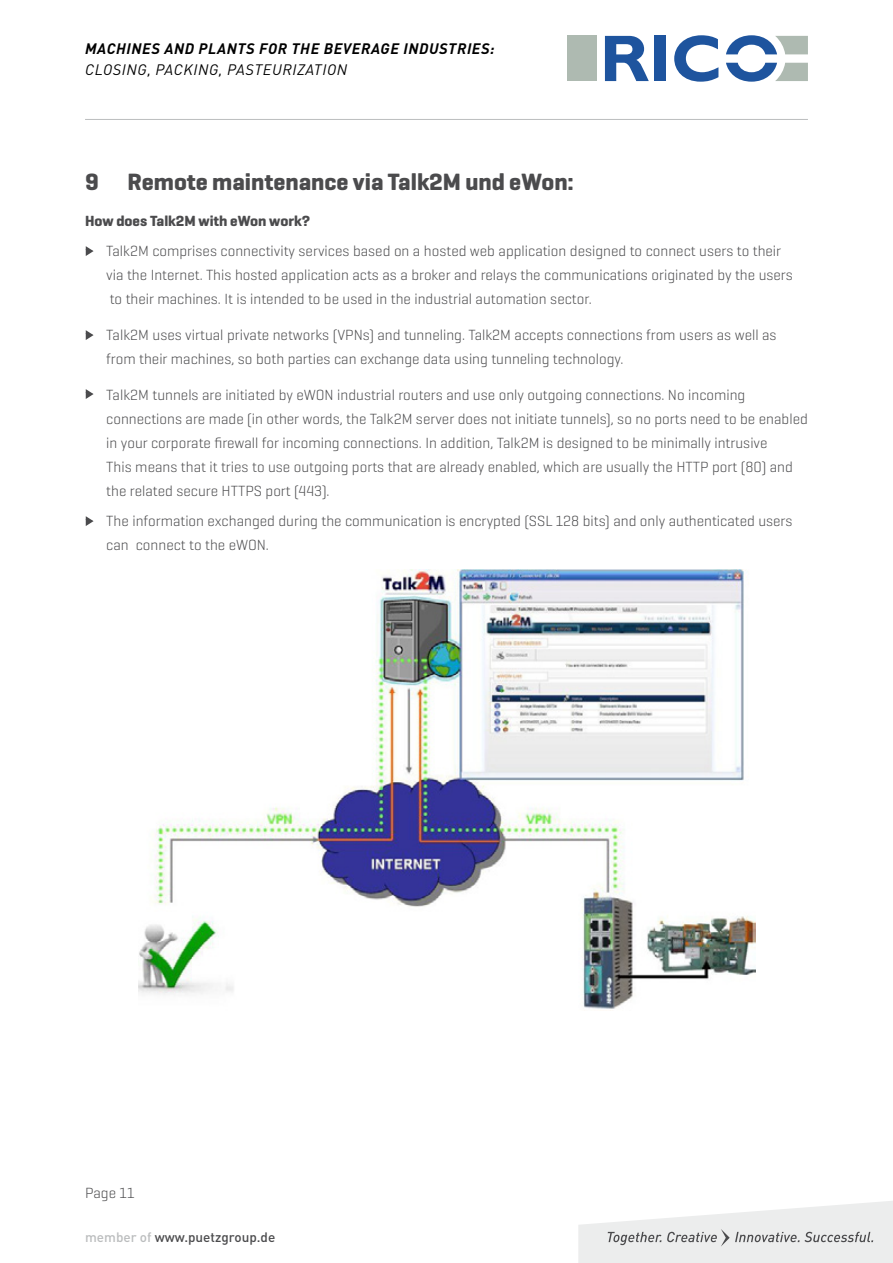
<style>
.page{position:relative;width:893px;height:1263px;background:#fff}
.page>*{position:absolute;margin:0;border:0;box-sizing:border-box;transform-origin:0 0}
.t1{font:700 24px "Geogrotesque";color:#4b4b4d}
.t2{font:300 15px/24px "Geogrotesque";color:#4b4b4d}
.t3{font:italic 700 15px "DIN Pro";letter-spacing:.04em;color:#000}
.t4{font:italic 15px "DIN Pro";letter-spacing:.04em;color:#000}
.t5{font:700 15px "Geogrotesque";color:#4b4b4d}
.t6{font:500 13.5px "DIN Pro";color:#4b4b4d}
.s1{color:#bbbdbe}
</style>
<div class="page">
<svg style="left:578px;top:1201px;width:315px;height:62px"></svg>
<hr style="left:85px;top:119px;width:723px;height:1px;background:#bbbdbe">
<div style="left:567px;top:36px;width:30px;height:45px;background:#aebab1"></div>
<svg style="left:605px;top:36px;width:44px;height:45px"></svg>
<div style="left:654px;top:36px;width:12px;height:45px;background:#1e549e"></div>
<svg style="left:674px;top:35px;width:44px;height:47px"></svg>
<svg style="left:726px;top:35px;width:82px;height:19px"></svg>
<svg style="left:726px;top:63px;width:82px;height:19px"></svg>
<svg style="left:86px;top:246px;width:8px;height:10px"></svg>
<svg style="left:86px;top:330px;width:8px;height:10px"></svg>
<svg style="left:86px;top:389px;width:8px;height:10px"></svg>
<svg style="left:86px;top:516px;width:8px;height:10px"></svg>
<img style="left:138px;top:570px;width:618px;height:439px">
<p class="t3" style="left:85px;top:38px;width:411px">MACHINES AND PLANTS FOR THE BEVERAGE INDUSTRIES:</p>
<p class="t4" style="left:85px;top:60px;width:264px">CLOSING, PACKING, PASTEURIZATION</p>
<h1 class="t1" style="left:85px;top:167px;width:490px">9 Remote maintenance via Talk2M und eWon:</h1>
<p class="t5" style="left:85px;top:212px;width:227px">How does Talk2M with eWon work?</p>
<p class="t2" style="left:106px;top:238px;width:688px">Talk2M comprises connectivity services based on a hosted web application designed to connect users to their via the Internet. This hosted application acts as a broker and relays the communications originated by the users to their machines. It is intended to be used in the industrial automation sector.</p>
<p class="t2" style="left:106px;top:322px;width:672px">Talk2M uses virtual private networks (VPNs) and tunneling. Talk2M accepts connections from users as well as from their machines, so both parties can exchange data using tunneling technology.</p>
<p class="t2" style="left:106px;top:382px;width:703px">Talk2M tunnels are initiated by eWON industrial routers and use only outgoing connections. No incoming connections are made (in other words, the Talk2M server does not initiate tunnels), so no ports need to be enabled in your corporate firewall for incoming connections. In addition, Talk2M is designed to be minimally intrusive<br>This means that it tries to use outgoing ports that are already enabled, which are usually the HTTP port (80) and the related secure HTTPS port (443).</p>
<p class="t2" style="left:106px;top:508px;width:688px">The information exchanged during the communication is encrypted (SSL 128 bits) and only authenticated users can connect to the eWON.</p>
<p class="t2" style="left:85px;top:1180px;width:51px">Page 11</p>
<p class="t6" style="left:85px;top:1228px;width:192px"><span class="s1">member of</span> www.puetzgroup.de</p>
</div>
